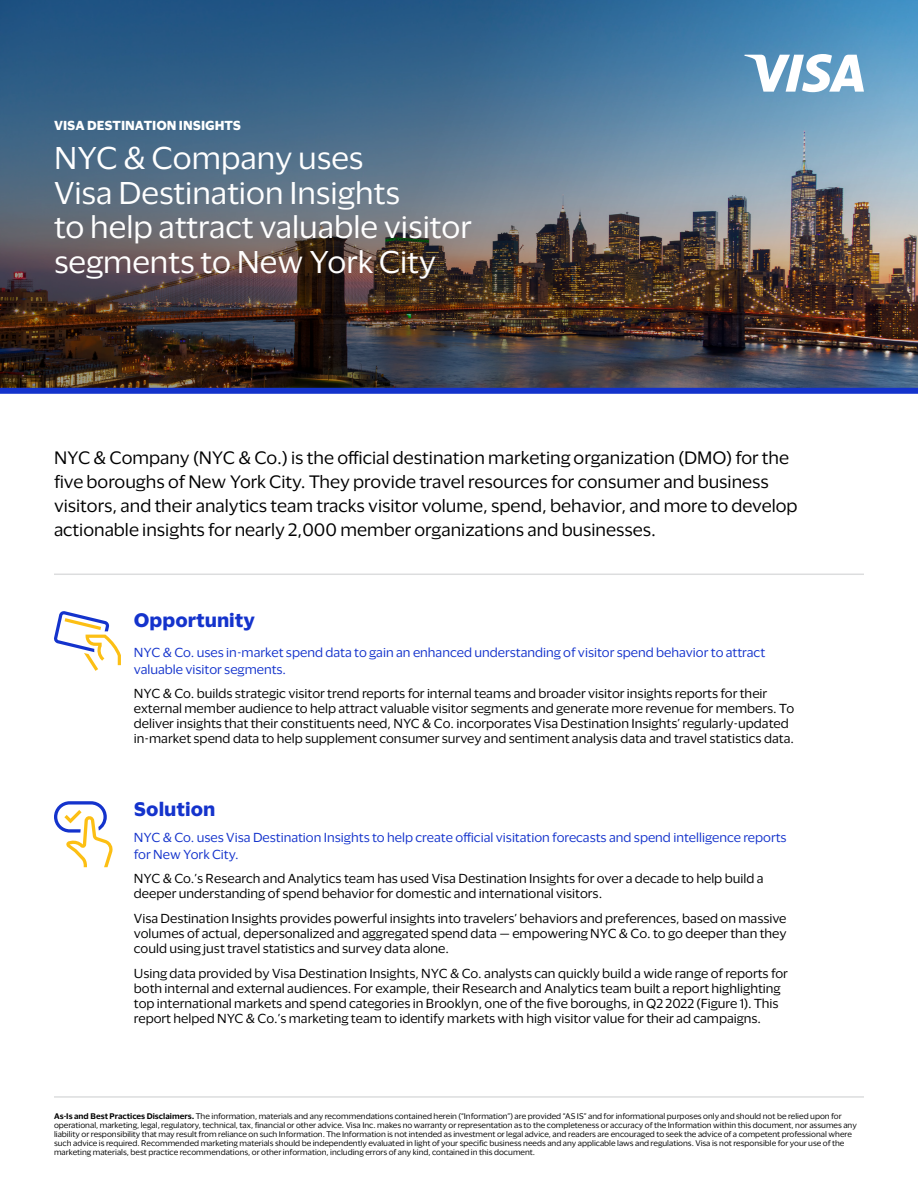
<style>
.page{position:relative;width:918px;height:1188px;background:#fff}
.page>*{position:absolute;margin:0;border:0;box-sizing:border-box;transform-origin:0 0}
.t1{font:28.95px/34.8px "Visa Dialect";color:#fff}
.t2{font:700 18px "Visa Dialect";color:#1433cc}
.t3{font:16.5px/24px "Visa Dialect";color:#000}
.t4{font:12px/15px "Visa Dialect";color:#000}
.t5{font:12px/16.5px "Visa Dialect";color:#1433cc}
.t6{font:700 12px "Visa Dialect";color:#fff}
.t7{font:7.5px/9px "Visa Dialect";color:#000}
.s1{font-weight:600}
</style>
<div class="page">
<img style="left:0;top:0;width:918px;height:388px">
<svg style="left:744px;top:54px;width:120px;height:38px"></svg>
<svg style="left:54px;top:611px;width:67px;height:60px"></svg>
<div style="left:0;top:388px;width:918px;height:6px;background:#1433cc"></div>
<svg style="left:54px;top:801px;width:59px;height:66px"></svg>
<hr style="left:54px;top:1096px;width:810px;height:2px;background:#dcddde">
<hr style="left:54px;top:574px;width:810px;height:1px;background:#dcddde">
<h1 class="t6" style="left:54px;top:116px;width:189px">VISA DESTINATION INSIGHTS</h1>
<h1 class="t1" style="left:54px;top:139px;width:419px">NYC &amp; Company uses<br>Visa Destination Insights<br>to help attract valuable visitor segments to New York City</h1>
<p class="t3" style="left:54px;top:445px;width:745px">NYC &amp; Company (NYC &amp; Co.) is the official destination marketing organization (DMO) for the five boroughs of New York City. They provide travel resources for consumer and business visitors, and their analytics team tracks visitor volume, spend, behavior, and more to develop actionable insights for nearly 2,000 member organizations and businesses.</p>
<h2 class="t2" style="left:134px;top:606px;width:123px">Opportunity</h2>
<p class="t5" style="left:134px;top:643px;width:633px">NYC &amp; Co. uses in-market spend data to gain an enhanced understanding of visitor spend behavior to attract valuable visitor segments.</p>
<p class="t4" style="left:134px;top:685px;width:662px">NYC &amp; Co. builds strategic visitor trend reports for internal teams and broader visitor insights reports for their external member audience to help attract valuable visitor segments and generate more revenue for members. To deliver insights that their constituents need, NYC &amp; Co. incorporates Visa Destination Insights’ regularly-updated in-market spend data to help supplement consumer survey and sentiment analysis data and travel statistics data.</p>
<h2 class="t2" style="left:134px;top:795px;width:83px">Solution</h2>
<p class="t5" style="left:134px;top:828px;width:654px">NYC &amp; Co. uses Visa Destination Insights to help create official visitation forecasts and spend intelligence reports for New York City.</p>
<p class="t4" style="left:134px;top:870px;width:631px">NYC &amp; Co.’s Research and Analytics team has used Visa Destination Insights for over a decade to help build a deeper understanding of spend behavior for domestic and international visitors.</p>
<p class="t4" style="left:134px;top:910px;width:654px;text-align:justify">Visa Destination Insights provides powerful insights into travelers’ behaviors and preferences, based on massive volumes of actual, depersonalized and aggregated spend data — empowering NYC &amp; Co. to go deeper than they could using just travel statistics and survey data alone.</p>
<p class="t4" style="left:134px;top:965px;width:656px">Using data provided by Visa Destination Insights, NYC &amp; Co. analysts can quickly build a wide range of reports for both internal and external audiences. For example, their Research and Analytics team built a report highlighting top international markets and spend categories in Brooklyn, one of the five boroughs, in Q2 2022 (Figure 1). This report helped NYC &amp; Co.’s marketing team to identify markets with high visitor value for their ad campaigns.</p>
<p class="t7" style="left:54px;top:1111px;width:804px"><span class="s1">As-Is and Best Practices Disclaimers.</span> The information, materials and any recommendations contained herein (“Information”) are provided “AS IS” and for informational purposes only and should not be relied upon for operational, marketing, legal, regulatory, technical, tax, financial or other advice. Visa Inc. makes no warranty or representation as to the completeness or accuracy of the Information within this document, nor assumes any liability or responsibility that may result from reliance on such Information. The Information is not intended as investment or legal advice, and readers are encouraged to seek the advice of a competent professional where such advice is required. Recommended marketing materials should be independently evaluated in light of your specific business needs and any applicable laws and regulations. Visa is not responsible for your use of the marketing materials, best practice recommendations, or other information, including errors of any kind, contained in this document.</p>
</div>
